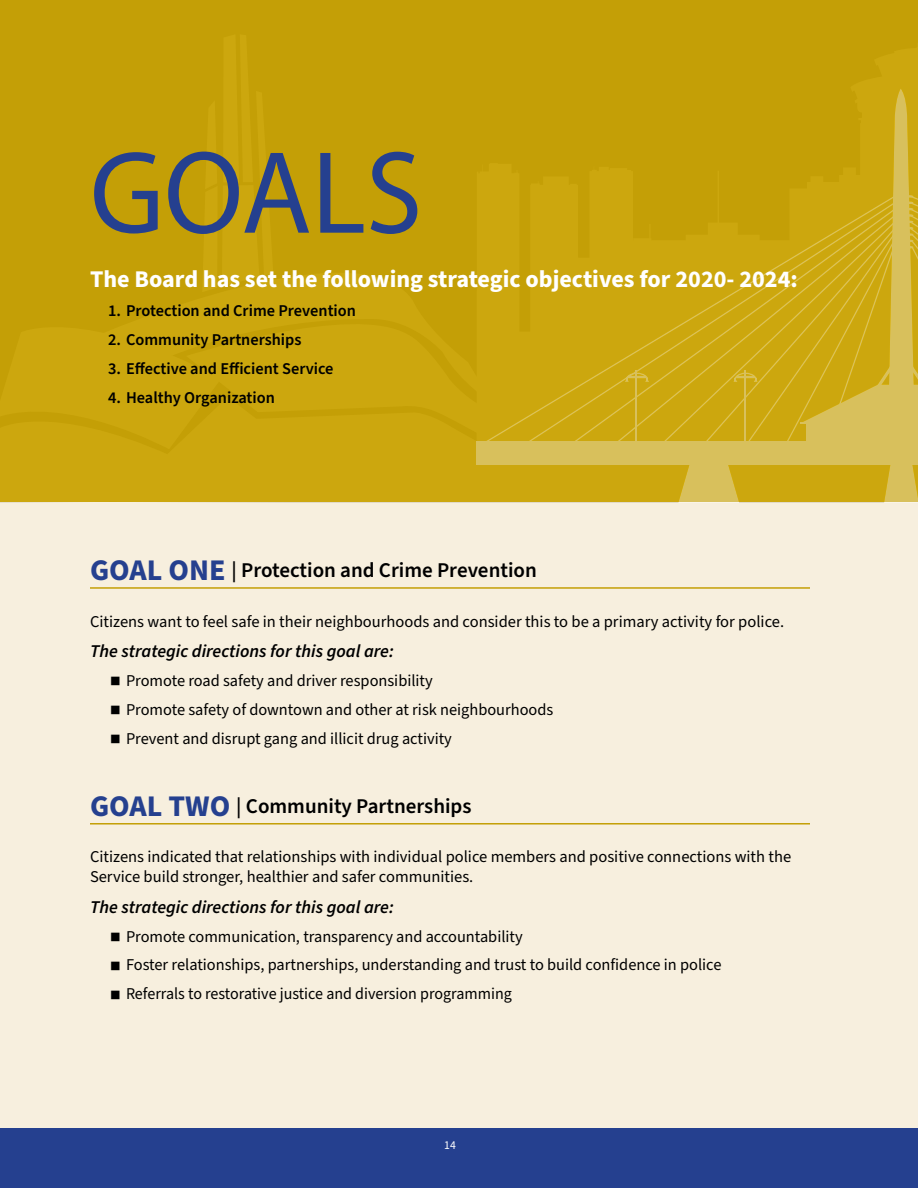
<style>
.page{position:relative;width:918px;height:1188px;background:#f7efde}
.page>*{position:absolute;margin:0;border:0;box-sizing:border-box;transform-origin:0 0}
.t1{font:118.2px "Myriad Pro";color:#25408f}
.t2{font:700 24px "Source Sans Pro";color:#fff}
.t3{font:600 21px "Source Sans Pro";color:#000}
.t4{font:italic 600 18px "Source Sans Pro";color:#000}
.t5{font:16.5px/28.8px "Source Sans Pro";color:#000}
.t6{font:600 16.5px "Source Sans Pro";color:#000}
.t7{font:12px "Source Sans Pro";color:#fff}
.s1{font-weight:700;font-size:30px;color:#25408f}
</style>
<div class="page">
<div style="left:0;top:0;width:918px;height:502px;background:#c49f06"></div>
<div style="left:476px;top:441px;width:442px;height:23px;background:#d8c05c"></div>
<svg style="left:486px;top:309px;width:219px;height:132px"></svg>
<hr style="left:635px;top:370px;width:2px;height:73px;background:#fff">
<svg style="left:625px;top:373px;width:24px;height:9px"></svg>
<svg style="left:705px;top:89px;width:213px;height:352px"></svg>
<svg style="left:677px;top:464px;width:63px;height:38px"></svg>
<svg style="left:883px;top:464px;width:35px;height:38px"></svg>
<div style="left:0;top:1129px;width:918px;height:59px;background:#25408f"></div>
<hr style="left:90px;top:587px;width:720px;height:2px;background:#c49f06">
<hr style="left:90px;top:823px;width:720px;height:2px;background:#c49f06">
<h1 class="t1" style="left:90px;top:120px;width:334px">GOALS</h1>
<h2 class="t2" style="left:90px;top:263px;width:709px">The Board has set the following strategic objectives for 2020- 2024:</h2>
<p class="t6" style="left:108px;top:300px;width:250px">1. Protection and Crime Prevention</p>
<p class="t6" style="left:108px;top:328px;width:195px">2. Community Partnerships</p>
<p class="t6" style="left:108px;top:357px;width:227px">3. Effective and Efficient Service</p>
<p class="t6" style="left:108px;top:386px;width:168px">4. Healthy Organization</p>
<p class="t3" style="left:90px;top:556px;width:448px"><span class="s1">GOAL ONE</span> | Protection and Crime Prevention</p>
<p class="t5" style="left:90px;top:607px;width:696px">Citizens want to feel safe in their neighbourhoods and consider this to be a primary activity for police.</p>
<p class="t4" style="left:90px;top:639px;width:305px">The strategic directions for this goal are:</p>
<p class="t5" style="left:126px;top:667px;width:429px">Promote road safety and driver responsibility<br>Promote safety of downtown and other at risk neighbourhoods<br>Prevent and disrupt gang and illicit drug activity</p>
<p class="t3" style="left:90px;top:792px;width:383px"><span class="s1">GOAL TWO</span> | Community Partnerships</p>
<p class="t5" style="left:90px;top:847px;width:703px;line-height:19.8px">Citizens indicated that relationships with individual police members and positive connections with the<br>Service build stronger, healthier and safer communities.</p>
<p class="t4" style="left:90px;top:895px;width:305px">The strategic directions for this goal are:</p>
<p class="t5" style="left:126px;top:922px;width:597px">Promote communication, transparency and accountability<br>Foster relationships, partnerships, understanding and trust to build confidence in police<br>Referrals to restorative justice and diversion programming</p>
<p class="t7" style="left:444px;top:1137px;width:13px">14</p>
</div>
